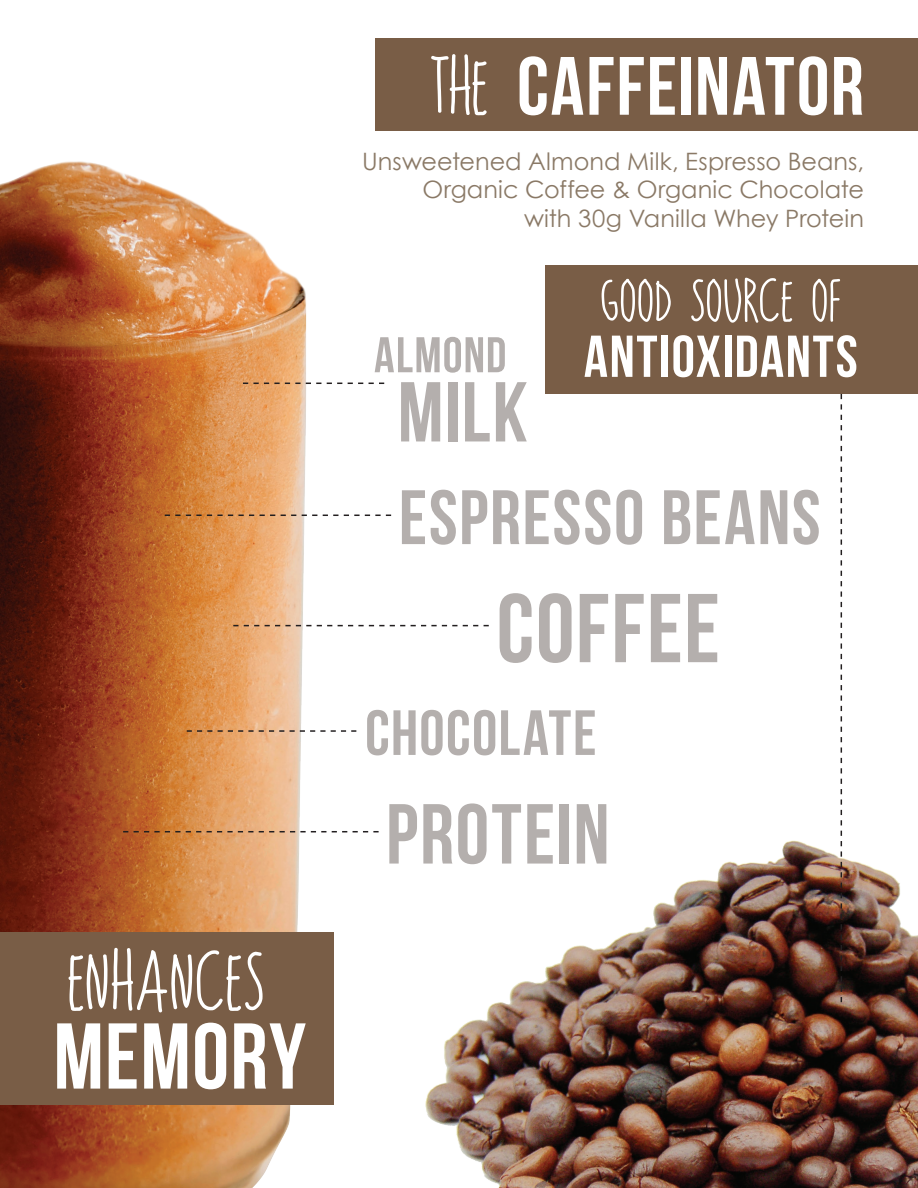
<style>
.page{position:relative;width:918px;height:1188px;background:#fff}
.page>*{position:absolute;margin:0;border:0;box-sizing:border-box;transform-origin:0 0}
.t1{font:97.5px "indie queen";letter-spacing:.015em;color:#fff}
.t2{font:97.5px "Bebas Neue";letter-spacing:.02em;color:#b4afad}
.t3{font:93.15px "Bebas Neue";letter-spacing:.015em;color:#fff}
.t4{font:84.9px "Bebas Neue";letter-spacing:.02em;color:#b4afad}
.t5{font:84.75px "Bebas Neue";color:#b4afad}
.t6{font:82.5px "Bebas Neue";letter-spacing:.02em;color:#fff}
.t7{font:76.95px "Bebas Neue";letter-spacing:.025em;color:#b4afad}
.t8{font:70.35px "indie queen";letter-spacing:.02em;color:#fff}
.t9{font:63.75px "Bebas Neue";letter-spacing:.02em;color:#b4afad}
.t10{font:58.95px "Bebas Neue";letter-spacing:.03em;color:#fff}
.t11{font:50.1px "Bebas Neue";letter-spacing:.02em;color:#b4afad}
.t12{font:24px/28.8px "Century Gothic";color:#8a7966;text-align:right}
.s1{font-family:"indie queen";font-size:94.5px}
</style>
<div class="page">
<img style="left:0;top:128px;width:387px;height:1060px">
<img style="left:425px;top:822px;width:493px;height:366px">
<div style="left:376px;top:38px;width:542px;height:92px;background:#795d46"></div>
<div style="left:0;top:932px;width:334px;height:173px;background:#795d46"></div>
<div style="left:545px;top:265px;width:373px;height:129px;background:#795d46"></div>
<svg style="left:243px;top:383px;width:141px;height:1px"></svg>
<svg style="left:165px;top:515px;width:226px;height:1px"></svg>
<svg style="left:233px;top:625px;width:256px;height:1px"></svg>
<svg style="left:187px;top:730px;width:169px;height:2px"></svg>
<svg style="left:123px;top:831px;width:256px;height:1px"></svg>
<svg style="left:841px;top:394px;width:1px;height:608px"></svg>
<h1 class="t1" style="left:67px;top:929px;width:198px">ENHANCES</h1>
<h2 class="t3" style="left:54px;top:1005px;width:254px">MEMORY</h2>
<h3 class="t6" style="left:430px;top:41px;width:436px"><span class="s1">THE</span> CAFFEINATOR</h3>
<p class="t12" style="left:362px;top:146px;width:504px">Unsweetened Almond Milk, Espresso Beans,<br>Organic Coffee &amp; Organic Chocolate<br>with 30g Vanilla Whey Protein</p>
<h3 class="t11" style="left:374px;top:327px;width:134px">ALMOND</h3>
<h3 class="t5" style="left:398px;top:366px;width:131px">MILK</h3>
<h3 class="t8" style="left:601px;top:263px;width:242px">GOOD SOURCE OF</h3>
<h3 class="t10" style="left:584px;top:324px;width:275px">ANTIOXIDANTS</h3>
<h3 class="t7" style="left:399px;top:475px;width:423px">ESPRESSO BEANS</h3>
<h1 class="t2" style="left:497px;top:575px;width:225px">COFFEE</h1>
<h3 class="t9" style="left:365px;top:698px;width:233px">CHOCOLATE</h3>
<h3 class="t4" style="left:386px;top:788px;width:225px">PROTEIN</h3>
</div>
